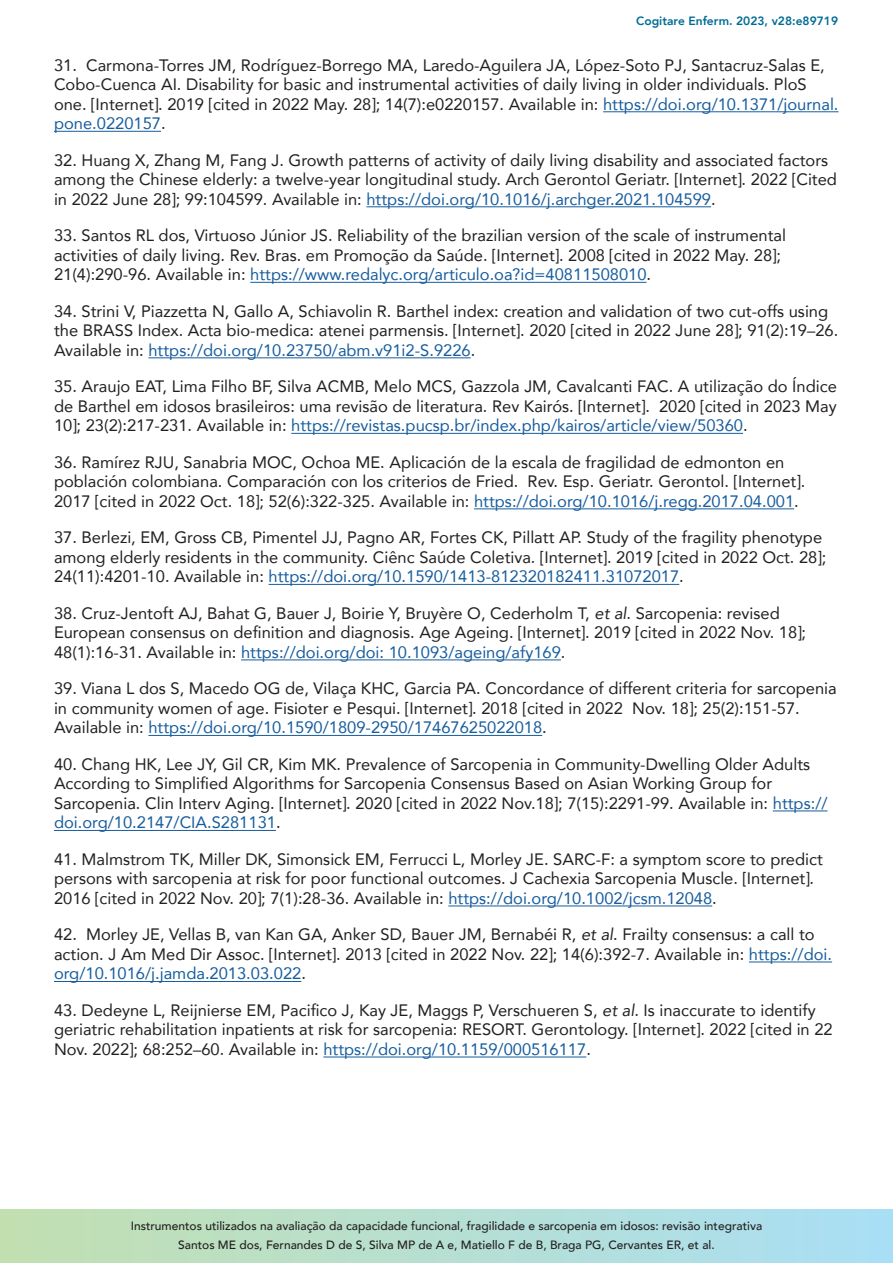
<style>
.page{position:relative;width:893px;height:1263px;background:#fff}
.page>*{position:absolute;margin:0;border:0;box-sizing:border-box;transform-origin:0 0}
.t1{font:16.5px/19.5px "Avenir";color:#231f20}
.t2{font:500 12px/18.6px "Avenir";color:#231f20;text-align:center}
.t3{font:800 12px "Avenir";color:#006c95}
.s1{color:#175d9e}
.s2{font-style:italic}
</style>
<div class="page">
<svg style="left:0;top:1209px;width:893px;height:54px;background:#b6dfd2"></svg>
<hr style="left:603px;top:111px;width:235px;height:1px;background:#175d9e">
<hr style="left:54px;top:131px;width:107px;height:1px;background:#175d9e">
<hr style="left:366px;top:206px;width:345px;height:1px;background:#175d9e">
<hr style="left:250px;top:282px;width:396px;height:1px;background:#175d9e">
<hr style="left:148px;top:357px;width:323px;height:1px;background:#175d9e">
<hr style="left:291px;top:433px;width:452px;height:1px;background:#175d9e">
<hr style="left:474px;top:508px;width:320px;height:1px;background:#175d9e">
<hr style="left:269px;top:584px;width:410px;height:1px;background:#175d9e">
<hr style="left:241px;top:659px;width:320px;height:1px;background:#175d9e">
<hr style="left:148px;top:735px;width:394px;height:1px;background:#175d9e">
<hr style="left:773px;top:810px;width:54px;height:1px;background:#175d9e">
<hr style="left:54px;top:830px;width:222px;height:1px;background:#175d9e">
<hr style="left:448px;top:905px;width:264px;height:1px;background:#175d9e">
<hr style="left:749px;top:961px;width:83px;height:1px;background:#175d9e">
<hr style="left:54px;top:981px;width:247px;height:1px;background:#175d9e">
<hr style="left:323px;top:1056px;width:263px;height:1px;background:#175d9e">
<p class="t3" style="left:636px;top:10px;width:203px">Cogitare Enferm. 2023, v28:e89719</p>
<p class="t1" style="left:54px;top:55px;width:786px">31. Carmona-Torres JM, Rodríguez-Borrego MA, Laredo-Aguilera JA, López-Soto PJ, Santacruz-Salas E, Cobo-Cuenca AI. Disability for basic and instrumental activities of daily living in older individuals. PloS one. [Internet]. 2019 [cited in 2022 May. 28]; 14(7):e0220157. Available in: <span class="s1">https://doi.org/10.1371/journal. pone.0220157</span>.</p>
<p class="t1" style="left:54px;top:150px;width:784px">32. Huang X, Zhang M, Fang J. Growth patterns of activity of daily living disability and associated factors among the Chinese elderly: a twelve-year longitudinal study. Arch Gerontol Geriatr. [Internet]. 2022 [Cited in 2022 June 28]; 99:104599. Available in: <span class="s1">https://doi.org/10.1016/j.archger.2021.104599</span>.</p>
<p class="t1" style="left:54px;top:225px;width:733px">33. Santos RL dos, Virtuoso Júnior JS. Reliability of the brazilian version of the scale of instrumental activities of daily living. Rev. Bras. em Promoção da Saúde. [Internet]. 2008 [cited in 2022 May. 28];<br>21(4):290-96. Available in: <span class="s1">https://www.redalyc.org/articulo.oa?id=40811508010</span>.</p>
<p class="t1" style="left:54px;top:301px;width:786px">34. Strini V, Piazzetta N, Gallo A, Schiavolin R. Barthel index: creation and validation of two cut-offs using the BRASS Index. Acta bio-medica: atenei parmensis. [Internet]. 2020 [cited in 2022 June 28]; 91(2):19–26.<br>Available in: <span class="s1">https://doi.org/10.23750/abm.v91i2-S.9226</span>.</p>
<p class="t1" style="left:54px;top:376px;width:784px;text-align:justify">35. Araujo EAT, Lima Filho BF, Silva ACMB, Melo MCS, Gazzola JM, Cavalcanti FAC. A utilização do Índice de Barthel em idosos brasileiros: uma revisão de literatura. Rev Kairós. [Internet]. 2020 [cited in 2023 May 10]; 23(2):217-231. Available in: <span class="s1">https://revistas.pucsp.br/index.php/kairos/article/view/50360</span>.</p>
<p class="t1" style="left:54px;top:452px;width:753px">36. Ramírez RJU, Sanabria MOC, Ochoa ME. Aplicación de la escala de fragilidad de edmonton en población colombiana. Comparación con los criterios de Fried. Rev. Esp. Geriatr. Gerontol. [Internet].<br>2017 [cited in 2022 Oct. 18]; 52(6):322-325. Available in: <span class="s1">https://doi.org/10.1016/j.regg.2017.04.001</span>.</p>
<p class="t1" style="left:54px;top:527px;width:774px">37. Berlezi, EM, Gross CB, Pimentel JJ, Pagno AR, Fortes CK, Pillatt AP. Study of the fragility phenotype among elderly residents in the community. Ciênc Saúde Coletiva. [Internet]. 2019 [cited in 2022 Oct. 28];<br>24(11):4201-10. Available in: <span class="s1">https://doi.org/10.1590/1413-812320182411.31072017</span>.</p>
<p class="t1" style="left:54px;top:603px;width:754px">38. Cruz-Jentoft AJ, Bahat G, Bauer J, Boirie Y, Bruyère O, Cederholm T, <span class="s2">et al</span>. Sarcopenia: revised<br>European consensus on definition and diagnosis. Age Ageing. [Internet]. 2019 [cited in 2022 Nov. 18];<br>48(1):16-31. Available in: <span class="s1">https://doi.org/doi: 10.1093/ageing/afy169</span>.</p>
<p class="t1" style="left:54px;top:678px;width:784px">39. Viana L dos S, Macedo OG de, Vilaça KHC, Garcia PA. Concordance of different criteria for sarcopenia in community women of age. Fisioter e Pesqui. [Internet]. 2018 [cited in 2022 Nov. 18]; 25(2):151-57.<br>Available in: <span class="s1">https://doi.org/10.1590/1809-2950/17467625022018</span>.</p>
<p class="t1" style="left:54px;top:754px;width:775px">40. Chang HK, Lee JY, Gil CR, Kim MK. Prevalence of Sarcopenia in Community-Dwelling Older Adults According to Simplified Algorithms for Sarcopenia Consensus Based on Asian Working Group for Sarcopenia. Clin Interv Aging. [Internet]. 2020 [cited in 2022 Nov.18]; 7(15):2291-99. Available in: <span class="s1">https:// doi.org/10.2147/CIA.S281131</span>.</p>
<p class="t1" style="left:54px;top:849px;width:770px">41. Malmstrom TK, Miller DK, Simonsick EM, Ferrucci L, Morley JE. SARC-F: a symptom score to predict persons with sarcopenia at risk for poor functional outcomes. J Cachexia Sarcopenia Muscle. [Internet].<br>2016 [cited in 2022 Nov. 20]; 7(1):28-36. Available in: <span class="s1">https://doi.org/10.1002/jcsm.12048</span>.</p>
<p class="t1" style="left:54px;top:924px;width:780px">42. Morley JE, Vellas B, van Kan GA, Anker SD, Bauer JM, Bernabéi R, <span class="s2">et al</span>. Frailty consensus: a call to action. J Am Med Dir Assoc. [Internet]. 2013 [cited in 2022 Nov. 22]; 14(6):392-7. Available in: <span class="s1">https://doi. org/10.1016/j.jamda.2013.03.022</span>.</p>
<p class="t1" style="left:54px;top:1000px;width:780px">43. Dedeyne L, Reijnierse EM, Pacifico J, Kay JE, Maggs P, Verschueren S, <span class="s2">et al</span>. Is inaccurate to identify geriatric rehabilitation inpatients at risk for sarcopenia: RESORT. Gerontology. [Internet]. 2022 [cited in 22<br>Nov. 2022]; 68:252–60. Available in: <span class="s1">https://doi.org/10.1159/000516117</span>.</p>
<p class="t2" style="left:131px;top:1216px;width:633px">Instrumentos utilizados na avaliação da capacidade funcional, fragilidade e sarcopenia em idosos: revisão integrativa<br>Santos ME dos, Fernandes D de S, Silva MP de A e, Matiello F de B, Braga PG, Cervantes ER, et al.</p>
</div>
